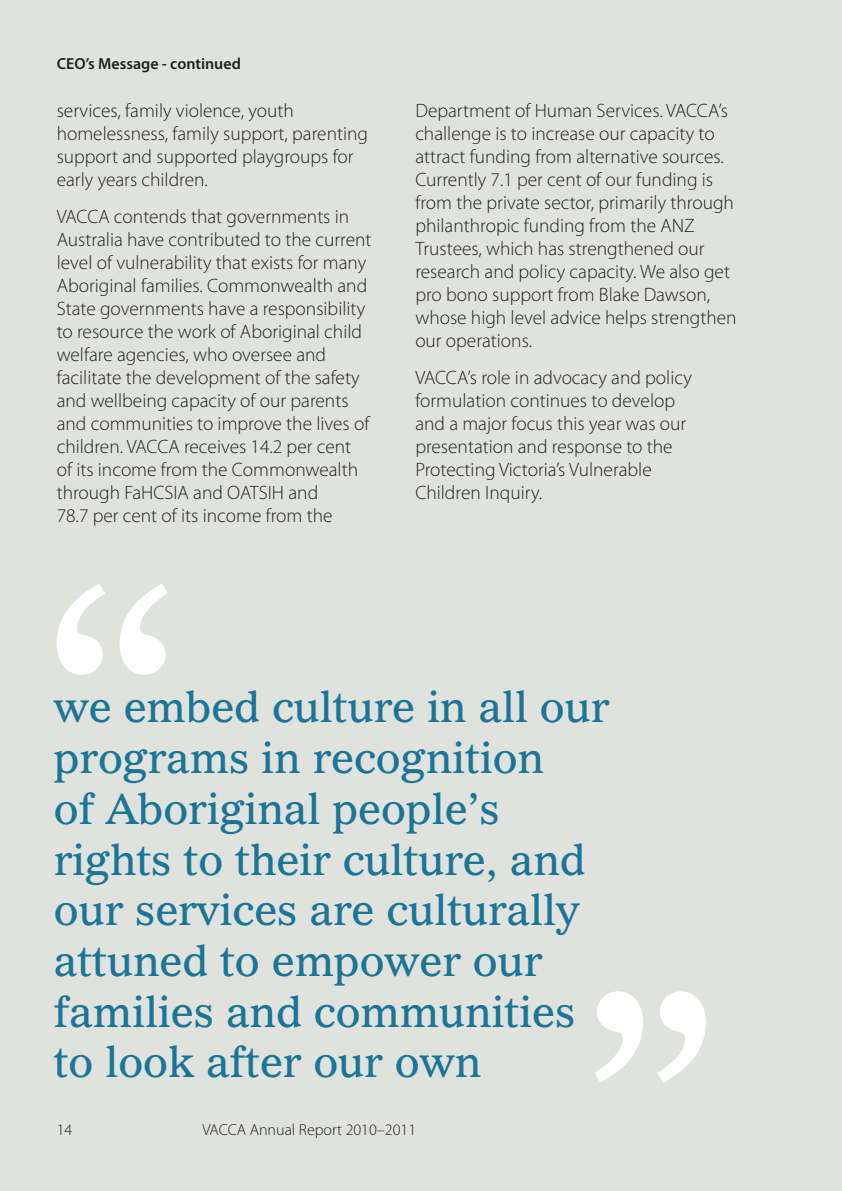
<style>
.page{position:relative;width:842px;height:1191px;background:#e0e2de}
.page>*{position:absolute;margin:0;border:0;box-sizing:border-box;transform-origin:0 0}
.t1{font:42.2px/50.6px "Imperial BT";color:#1b7597}
.t2{font:300 19.4px/23px "Myriad Pro";color:#231f20}
.t3{font:300 16px "Myriad Pro";color:#231f20}
.t4{font:600 16px "Myriad Pro";color:#231f20}
</style>
<div class="page">
<svg style="left:57px;top:584px;width:111px;height:91px"></svg>
<svg style="left:595px;top:991px;width:111px;height:91px"></svg>
<p class="t4" style="left:57px;top:53px;width:186px">CEO’s Message - continued</p>
<p class="t2" style="left:57px;top:98px;width:313px">services, family violence, youth homelessness, family support, parenting support and supported playgroups for early years children.</p>
<p class="t2" style="left:57px;top:205px;width:316px">VACCA contends that governments in Australia have contributed to the current level of vulnerability that exists for many Aboriginal families. Commonwealth and State governments have a responsibility to resource the work of Aboriginal child welfare agencies, who oversee and facilitate the development of the safety and wellbeing capacity of our parents and communities to improve the lives of children. VACCA receives 14.2 per cent<br>of its income from the Commonwealth through FaHCSIA and OATSIH and<br>78.7 per cent of its income from the</p>
<p class="t2" style="left:415px;top:99px;width:323px">Department of Human Services. VACCA’s challenge is to increase our capacity to attract funding from alternative sources.<br>Currently 7.1 per cent of our funding is from the private sector, primarily through philanthropic funding from the ANZ Trustees, which has strengthened our research and policy capacity. We also get pro bono support from Blake Dawson, whose high level advice helps strengthen our operations.</p>
<p class="t2" style="left:415px;top:366px;width:278px">VACCA’s role in advocacy and policy formulation continues to develop and a major focus this year was our presentation and response to the<br>Protecting Victoria’s Vulnerable<br>Children Inquiry.</p>
<h1 class="t1" style="left:54px;top:682px;width:557px">we embed culture in all our programs in recognition<br>of Aboriginal people’s rights to their culture, and our services are culturally attuned to empower our families and communities to look after our own</h1>
<p class="t3" style="left:57px;top:1119px;width:17px">14</p>
<p class="t3" style="left:202px;top:1119px;width:215px">VACCA Annual Report 2010–2011</p>
</div>
